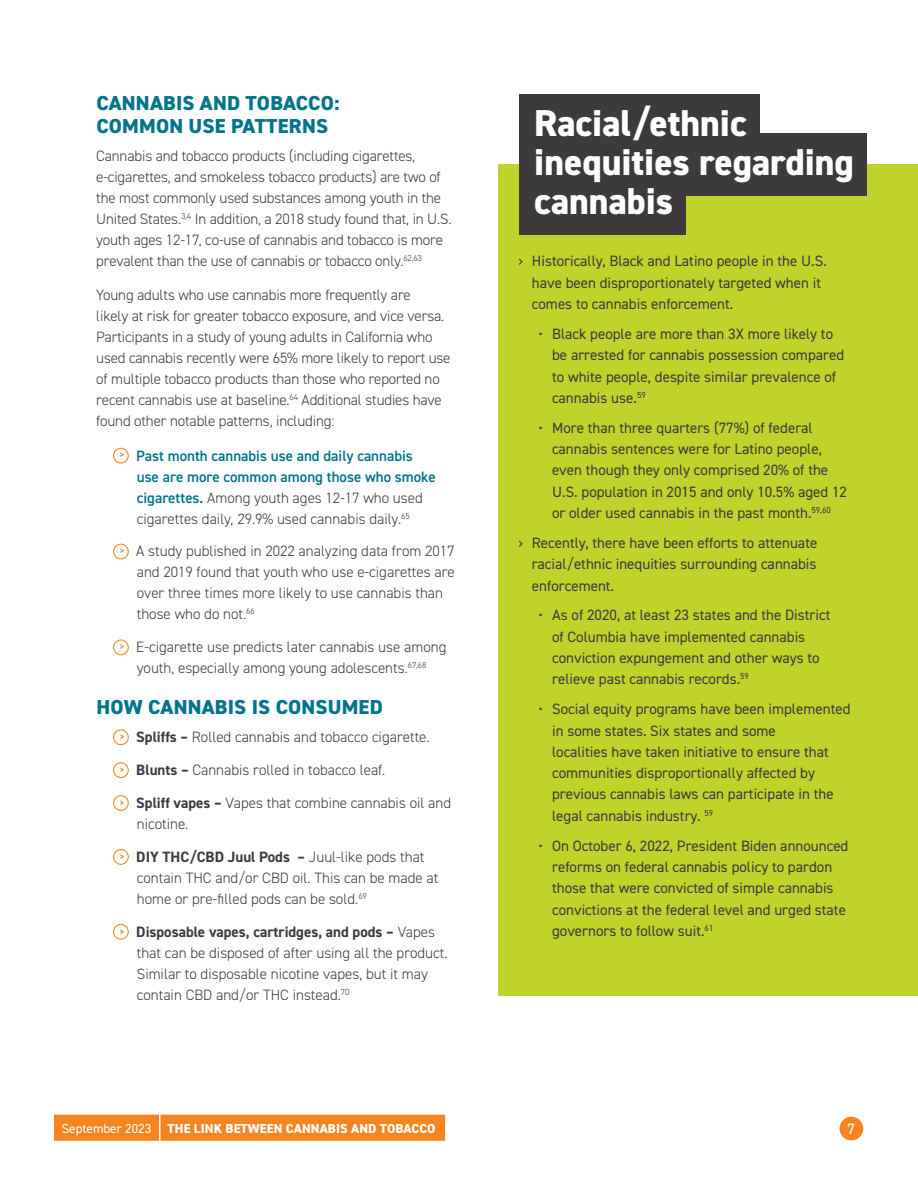
<style>
.page{position:relative;width:918px;height:1188px;background:#fff}
.page>*{position:absolute;margin:0;border:0;box-sizing:border-box;transform-origin:0 0}
.Callout{font:800 37.5px "DIN2014";color:#fff}
.t1{font:800 20.25px/22.5px "DIN2014";letter-spacing:.01em;color:#00748a}
.Body{font:300 15px/21px "DIN2014";letter-spacing:-.01em;color:#3c3a3b}
.t2{font:15px/21.3px "DIN2014";color:#3c3a3b}
.Body-2{font:600 15px/21px "DIN2014";color:#00748a}
.t3{font:15px "DIN2014";color:#fff}
.t4{font:800 13.05px "DIN2014";letter-spacing:.01em;color:#fff}
.t5{font:700 9.6px "DIN2014";color:#f58520}
.s1{font-weight:300;color:#3c3a3b}
.s2{font-weight:700}
.s3{font-weight:400}
</style>
<div class="page">
<div style="left:840px;top:1117px;width:23px;height:23px;background:#f58520;border-radius:50%"></div>
<div style="left:54px;top:1115px;width:391px;height:26px;background:#f58520"></div>
<div style="left:113px;top:448px;width:16px;height:16px;border:1px solid #f58520;border-radius:50%"></div>
<div style="left:113px;top:544px;width:16px;height:15px;border:1px solid #f58520;border-radius:50%"></div>
<div style="left:113px;top:640px;width:16px;height:15px;border:1px solid #f58520;border-radius:50%"></div>
<div style="left:113px;top:729px;width:16px;height:16px;border:1px solid #f58520;border-radius:50%"></div>
<div style="left:113px;top:762px;width:16px;height:16px;border:1px solid #f58520;border-radius:50%"></div>
<div style="left:113px;top:795px;width:16px;height:16px;border:1px solid #f58520;border-radius:50%"></div>
<div style="left:113px;top:849px;width:16px;height:16px;border:1px solid #f58520;border-radius:50%"></div>
<div style="left:113px;top:924px;width:16px;height:16px;border:1px solid #f58520;border-radius:50%"></div>
<div style="left:498px;top:164px;width:420px;height:832px;background:#c0d32b"></div>
<div style="left:519px;top:94px;width:240px;height:63px;background:#3c3a3b"></div>
<div style="left:519px;top:133px;width:348px;height:63px;background:#3c3a3b"></div>
<div style="left:519px;top:172px;width:167px;height:63px;background:#3c3a3b"></div>
<h2 class="t1" style="left:96px;top:92px;width:245px">CANNABIS AND TOBACCO:<br>COMMON USE PATTERNS</h2>
<p class="Body" style="left:96px;top:145px;width:357px">Cannabis and tobacco products (including cigarettes, e-cigarettes, and smokeless tobacco products) are two of the most commonly used substances among youth in the United States.<sup>3,4</sup> In addition, a 2018 study found that, in U.S. youth ages 12-17, co-use of cannabis and tobacco is more prevalent than the use of cannabis or tobacco only.<sup>62,63</sup></p>
<p class="Body" style="left:96px;top:284px;width:356px">Young adults who use cannabis more frequently are<br>likely at risk for greater tobacco exposure, and vice versa.<br>Participants in a study of young adults in California who used cannabis recently were 65% more likely to report use of multiple tobacco products than those who reported no recent cannabis use at baseline.<sup>64</sup> Additional studies have found other notable patterns, including:</p>
<p class="t5" style="left:119px;top:449px;width:7px">&gt;</p>
<p class="Body-2" style="left:136px;top:445px;width:301px">Past month cannabis use and daily cannabis use are more common among those who smoke cigarettes. <span class="s1">Among youth ages 12-17 who used cigarettes daily, 29.9% used cannabis daily.</span><sup>65</sup></p>
<p class="t5" style="left:119px;top:545px;width:7px">&gt;</p>
<p class="Body" style="left:136px;top:541px;width:320px">A study published in 2022 analyzing data from 2017 and 2019 found that youth who use e-cigarettes are over three times more likely to use cannabis than those who do not.<sup>66</sup></p>
<p class="t5" style="left:119px;top:640px;width:7px">&gt;</p>
<p class="Body" style="left:136px;top:637px;width:312px">E-cigarette use predicts later cannabis use among youth, especially among young adolescents.<sup>67,68</sup></p>
<h2 class="t1" style="left:96px;top:696px;width:288px">HOW CANNABIS IS CONSUMED</h2>
<p class="t5" style="left:119px;top:730px;width:7px">&gt;</p>
<p class="Body" style="left:136px;top:727px;width:295px"><span class="s2">Spliffs –</span> Rolled cannabis and tobacco cigarette.</p>
<p class="t5" style="left:119px;top:763px;width:7px">&gt;</p>
<p class="Body" style="left:136px;top:759px;width:251px"><span class="s2">Blunts –</span> Cannabis rolled in tobacco leaf.</p>
<p class="t5" style="left:119px;top:796px;width:7px">&gt;</p>
<p class="Body" style="left:136px;top:792px;width:316px"><span class="s2">Spliff vapes –</span> Vapes that combine cannabis oil and nicotine.</p>
<p class="t5" style="left:119px;top:850px;width:7px">&gt;</p>
<p class="Body" style="left:136px;top:846px;width:304px"><span class="s2">DIY THC/CBD Juul Pods –</span> Juul-like pods that contain THC and/or CBD oil. This can be made at home or pre-filled pods can be sold.<sup>69</sup></p>
<p class="t5" style="left:119px;top:925px;width:7px">&gt;</p>
<p class="Body" style="left:136px;top:921px;width:313px"><span class="s2">Disposable vapes, cartridges, and pods –</span> Vapes that can be disposed of after using all the product.<br>Similar to disposable nicotine vapes, but it may contain CBD and/or THC instead.<sup>70</sup></p>
<p class="Callout" style="left:534px;top:98px;width:214px">Racial/ethnic</p>
<p class="Callout" style="left:534px;top:137px;width:321px">inequities regarding</p>
<p class="Callout" style="left:534px;top:176px;width:140px">cannabis</p>
<p class="t2" style="left:532px;top:250px;width:297px;text-indent:-14px">› Historically, Black and Latino people in the U.S. have been disproportionately targeted when it comes to cannabis enforcement.</p>
<p class="t2" style="left:552px;top:323px;width:294px;text-indent:-14px">• Black people are more than 3X more likely to be arrested for cannabis possession compared to white people, despite similar prevalence of cannabis use.<sup>59</sup></p>
<p class="t2" style="left:552px;top:417px;width:297px;text-indent:-14px">• More than three quarters (77%) of federal cannabis sentences were for Latino people, even though they only comprised 20% of the U.S. population in 2015 and only 10.5% aged 12 or older used cannabis in the past month.<sup>59,60</sup></p>
<p class="t2" style="left:532px;top:532px;width:287px;text-align:justify;text-indent:-14px">› Recently, there have been efforts to attenuate racial/ethnic inequities surrounding cannabis enforcement.</p>
<p class="t2" style="left:552px;top:604px;width:280px;text-indent:-14px">• As of 2020, at least 23 states and the District of Columbia have implemented cannabis conviction expungement and other ways to relieve past cannabis records.<sup>59</sup></p>
<p class="t2" style="left:552px;top:698px;width:300px;text-indent:-14px">• Social equity programs have been implemented in some states. Six states and some<br>localities have taken initiative to ensure that communities disproportionally affected by previous cannabis laws can participate in the legal cannabis industry. <sup>59</sup></p>
<p class="t2" style="left:552px;top:835px;width:298px;text-indent:-14px">• On October 6, 2022, President Biden announced reforms on federal cannabis policy to pardon those that were convicted of simple cannabis convictions at the federal level and urged state governors to follow suit.<sup>61</sup></p>
<p class="t4" style="left:62px;top:1120px;width:375px"><span class="s3">September 2023</span> THE LINK BETWEEN CANNABIS AND TOBACCO</p>
<p class="t3" style="left:848px;top:1119px;width:9px">7</p>
</div>
